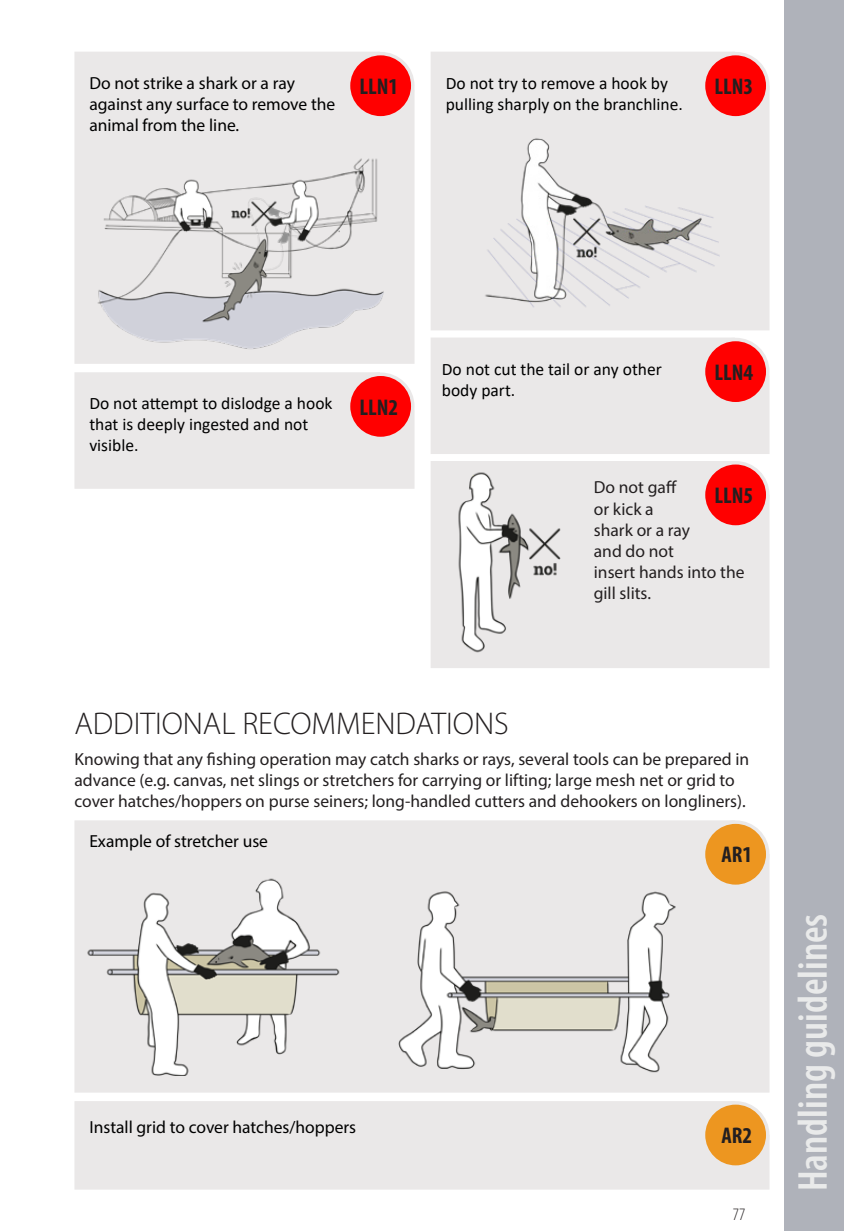
<style>
.page{position:relative;width:844px;height:1231px;background:#fff}
.page>*{position:absolute;margin:0;border:0;box-sizing:border-box;transform-origin:0 0}
.t1{font:600 condensed 42px "Myriad Pro";color:#e9eaea}
.Heading_2{font:300 31.5px "Myriad Pro";color:#231f20}
.Heading_2-2{font:700 condensed 22.75px "Myriad Pro";color:#231f20}
.t2{font:17.5px/21px "Myriad Pro";color:#231f20}
.t3{font:17.5px/21px "Calibri";color:#000}
.t4{font:17.5px/21px "Myriad Pro";color:#000}
.t5{font:300 condensed 17.5px "Myriad Pro";color:#231f20}
</style>
<div class="page">
<div style="left:784px;top:0;width:59px;height:1230px;background:#afb2ba"></div>
<div style="left:74px;top:52px;width:340px;height:312px;background:#eae8e8"></div>
<div style="left:348px;top:54px;width:64px;height:64px;background:#f00;border-radius:50%"></div>
<div style="left:346px;top:52px;width:68px;height:68px;border:4px solid #eae8e8;border-radius:50%"></div>
<div style="left:74px;top:372px;width:340px;height:116px;background:#eae8e8"></div>
<div style="left:348px;top:374px;width:64px;height:64px;background:#f00;border-radius:50%"></div>
<div style="left:346px;top:372px;width:68px;height:68px;border:4px solid #eae8e8;border-radius:50%"></div>
<div style="left:431px;top:337px;width:338px;height:117px;background:#eae8e8"></div>
<div style="left:703px;top:339px;width:64px;height:65px;background:#f00;border-radius:50%"></div>
<div style="left:701px;top:338px;width:68px;height:67px;border:4px solid #eae8e8;border-radius:50%"></div>
<img style="left:86px;top:126px;width:316px;height:272px">
<div style="left:431px;top:52px;width:338px;height:278px;background:#eae8e8"></div>
<div style="left:703px;top:54px;width:64px;height:64px;background:#f00;border-radius:50%"></div>
<div style="left:701px;top:52px;width:68px;height:68px;border:4px solid #eae8e8;border-radius:50%"></div>
<img style="left:456px;top:101px;width:302px;height:258px">
<div style="left:431px;top:461px;width:338px;height:207px;background:#eae8e8"></div>
<img style="left:431px;top:461px;width:130px;height:198px">
<div style="left:703px;top:462px;width:64px;height:65px;background:#f00;border-radius:50%"></div>
<div style="left:701px;top:461px;width:68px;height:67px;border:4px solid #eae8e8;border-radius:50%"></div>
<div style="left:74px;top:820px;width:695px;height:272px;background:#eae8e8"></div>
<img style="left:81px;top:847px;width:311px;height:228px">
<img style="left:379px;top:866px;width:360px;height:221px">
<div style="left:703px;top:822px;width:64px;height:64px;background:#ed9620;border-radius:50%"></div>
<div style="left:701px;top:820px;width:68px;height:68px;border:4px solid #eae8e8;border-radius:50%"></div>
<div style="left:74px;top:1101px;width:695px;height:88px;background:#eae8e8"></div>
<div style="left:703px;top:1102px;width:64px;height:64px;background:#ed9620;border-radius:50%"></div>
<div style="left:701px;top:1100px;width:68px;height:68px;border:4px solid #eae8e8;border-radius:50%"></div>
<p class="t4" style="left:89px;top:72px;width:207px">Do not strike a shark or a ray</p>
<p class="Heading_2-2" style="left:359px;top:72px;width:40px">LLN1</p>
<p class="t4" style="left:89px;top:93px;width:247px">against any surface to remove the animal from the line.</p>
<p class="t3" style="left:445px;top:72px;width:238px">Do not try to remove a hook by pulling sharply on the branchline.</p>
<p class="Heading_2-2" style="left:714px;top:72px;width:40px">LLN3</p>
<p class="t3" style="left:89px;top:392px;width:245px">Do not attempt to dislodge a hook that is deeply ingested and not visible.</p>
<p class="Heading_2-2" style="left:359px;top:393px;width:40px">LLN2</p>
<p class="t3" style="left:441px;top:358px;width:221px">Do not cut the tail or any other body part.</p>
<p class="Heading_2-2" style="left:714px;top:358px;width:40px">LLN4</p>
<p class="t2" style="left:593px;top:477px;width:152px">Do not gaff<br>or kick a<br>shark or a ray<br>and do not<br>insert hands into the gill slits.</p>
<p class="Heading_2-2" style="left:714px;top:481px;width:40px">LLN5</p>
<p class="Heading_2" style="left:74px;top:704px;width:436px">ADDITIONAL RECOMMENDATIONS</p>
<p class="t2" style="left:74px;top:747px;width:676px">Knowing that any fishing operation may catch sharks or rays, several tools can be prepared in advance (e.g. canvas, net slings or stretchers for carrying or lifting; large mesh net or grid to cover hatches/hoppers on purse seiners; long-handled cutters and dehookers on longliners).</p>
<p class="t4" style="left:89px;top:830px;width:180px">Example of stretcher use</p>
<p class="t4" style="left:89px;top:1115px;width:268px">Install grid to cover hatches/hoppers</p>
<p class="Heading_2-2" style="left:721px;top:840px;width:32px">AR1</p>
<p class="Heading_2-2" style="left:721px;top:1120px;width:32px">AR2</p>
<p class="t5" style="left:732px;top:1203px;width:14px">77</p>
<h1 class="t1" style="left:787px;top:1191px;width:279px;rotate:-90deg">Handling guidelines</h1>
</div>
